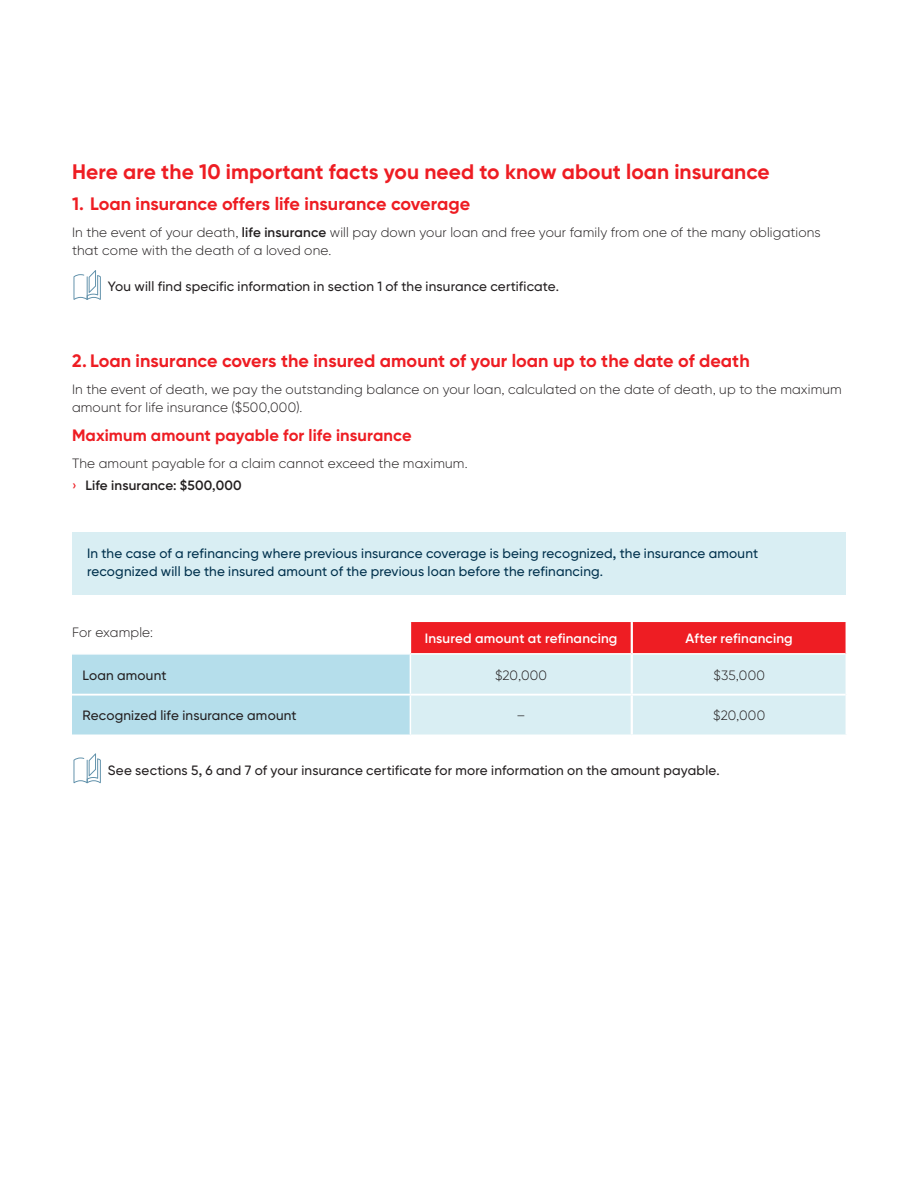
<style>
.page{position:relative;width:918px;height:1188px;background:#fff}
.page>*{position:absolute;margin:0;border:0;box-sizing:border-box;transform-origin:0 0}
.t1{font:700 21px "Gilroy BN";color:#ee1d23}
.t2{font:700 18px "Gilroy BN";color:#ee1d23}
.t3{font:700 16.5px "Gilroy BN";letter-spacing:.005em;color:#ee1d23}
.t4{font:300 13.5px/18px "Gilroy BN";letter-spacing:.01em;color:#231f20}
.t5{font:500 13.5px "Gilroy BN";letter-spacing:.015em;color:#231f20}
.t6{font:500 13.5px/18px "Gilroy BN";letter-spacing:.015em;color:#00314d}
.t7{font:600 13.5px "Gilroy BN";letter-spacing:.015em;color:#fff}
.s1{font-weight:600}
.s2{font-weight:500;color:#ee1d23}
</style>
<div class="page">
<svg style="left:74px;top:270px;width:27px;height:30px"></svg>
<div style="left:72px;top:532px;width:774px;height:63px;background:#d9eef3"></div>
<svg style="left:72px;top:622px;width:774px;height:113px;background:#d6c9d0"></svg>
<hr style="left:631px;top:622px;width:2px;height:31px;background:#fff">
<hr style="left:631px;top:655px;width:2px;height:39px;background:#fff">
<hr style="left:631px;top:696px;width:2px;height:39px;background:#fff">
<hr style="left:72px;top:653px;width:338px;height:2px;background:#fff">
<hr style="left:410px;top:653px;width:222px;height:2px;background:#fff">
<hr style="left:410px;top:655px;width:1px;height:39px;background:#fff">
<hr style="left:632px;top:653px;width:214px;height:2px;background:#fff">
<hr style="left:410px;top:696px;width:1px;height:39px;background:#fff">
<hr style="left:72px;top:694px;width:338px;height:2px;background:#fff">
<hr style="left:410px;top:694px;width:222px;height:2px;background:#fff">
<hr style="left:632px;top:694px;width:214px;height:2px;background:#fff">
<hr style="left:410px;top:622px;width:1px;height:31px;background:#fff">
<svg style="left:74px;top:753px;width:27px;height:30px"></svg>
<h1 class="t1" style="left:72px;top:158px;width:699px">Here are the 10 important facts you need to know about loan insurance</h1>
<h2 class="t2" style="left:72px;top:193px;width:400px">1. Loan insurance offers life insurance coverage</h2>
<p class="t4" style="left:72px;top:223px;width:750px">In the event of your death, <span class="s1">life insurance</span> will pay down your loan and free your family from one of the many obligations that come with the death of a loved one.</p>
<p class="t5" style="left:108px;top:278px;width:453px">You will find specific information in section 1 of the insurance certificate.</p>
<h2 class="t2" style="left:72px;top:349px;width:679px">2. Loan insurance covers the insured amount of your loan up to the date of death</h2>
<p class="t4" style="left:72px;top:380px;width:771px">In the event of death, we pay the outstanding balance on your loan, calculated on the date of death, up to the maximum amount for life insurance ($500,000).</p>
<p class="t3" style="left:72px;top:424px;width:341px">Maximum amount payable for life insurance</p>
<p class="t4" style="left:72px;top:451px;width:397px;line-height:22.5px">The amount payable for a claim cannot exceed the maximum. <span class="s2">›</span> <span class="s1">Life insurance: $500,000</span></p>
<p class="t6" style="left:87px;top:544px;width:673px">In the case of a refinancing where previous insurance coverage is being recognized, the insurance amount recognized will be the insured amount of the previous loan before the refinancing.</p>
<p class="t4" style="left:72px;top:623px;width:82px">For example:</p>
<p class="t7" style="left:425px;top:630px;width:194px">Insured amount at refinancing</p>
<p class="t7" style="left:686px;top:630px;width:109px">After refinancing</p>
<p class="t5" style="left:82px;top:667px;width:86px">Loan amount</p>
<p class="t4" style="left:495px;top:666px;width:54px">$20,000</p>
<p class="t4" style="left:713px;top:666px;width:53px">$35,000</p>
<p class="t5" style="left:83px;top:707px;width:216px">Recognized life insurance amount</p>
<p class="t4" style="left:517px;top:707px;width:11px">–</p>
<p class="t4" style="left:713px;top:707px;width:54px">$20,000</p>
<p class="t5" style="left:108px;top:762px;width:613px">See sections 5, 6 and 7 of your insurance certificate for more information on the amount payable.</p>
</div>
